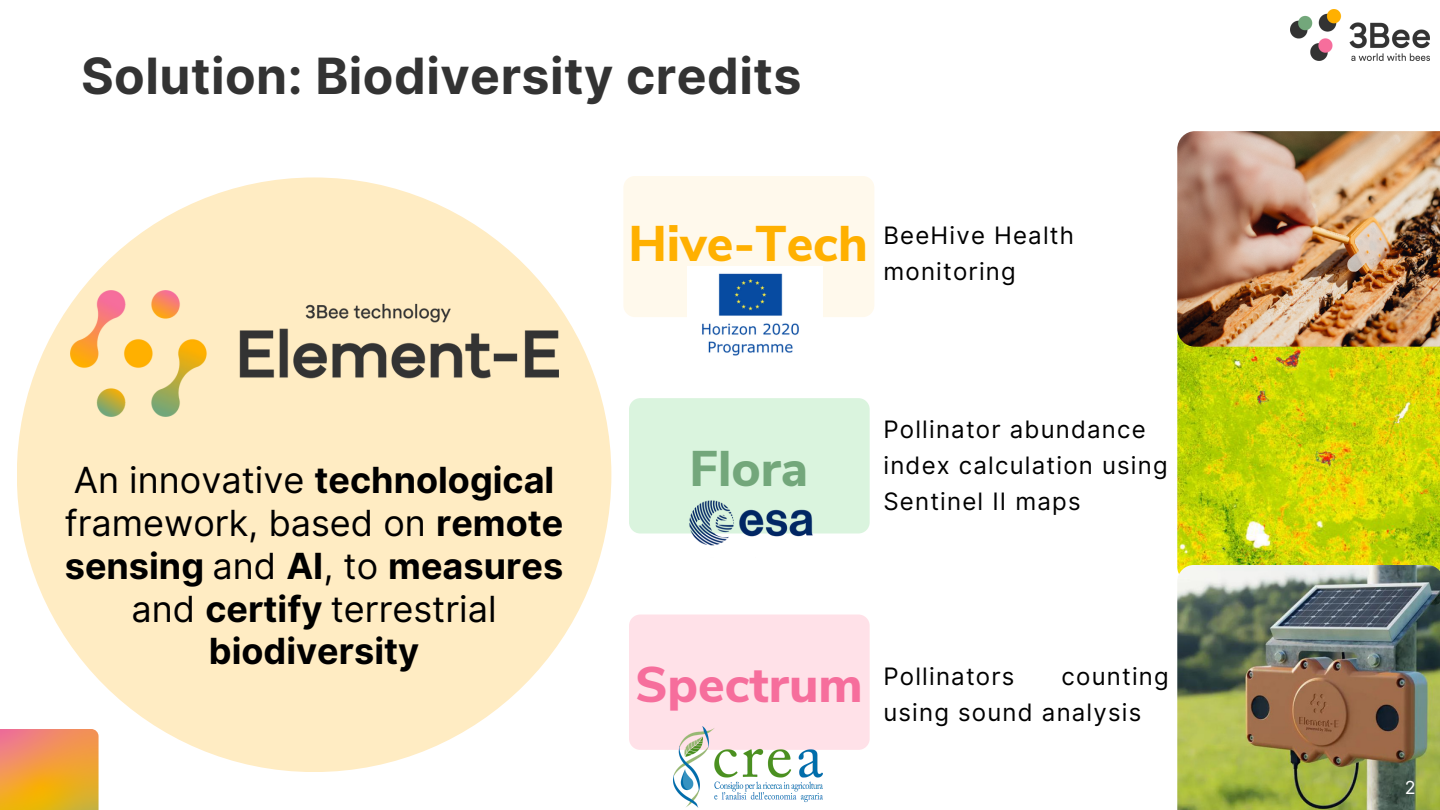
<style>
.page{position:relative;width:1440px;height:810px;background:#fff}
.page>*{position:absolute;margin:0;border:0;box-sizing:border-box;transform-origin:0 0}
.t1{font:700 50px "Inter";letter-spacing:.01em;color:#333}
.t2{font:800 50px "Nunito Sans";color:#ffb000}
.t3{font:800 50px "Nunito Sans";color:#f66e9c}
.t4{font:800 50px "Nunito Sans";color:#73a77b}
.t5{font:700 36px/42.8px "Inter";color:#000;text-align:center}
.t6{font:24px/36px "Inter";letter-spacing:.05em;color:#000}
.t7{font:18px "Inter";color:#fff}
.s1{font-weight:400}
</style>
<div class="page">
<img style="left:1290px;top:10px;width:139px;height:51px">
<div style="left:17px;top:177px;width:594px;height:595px;background:#ffecc3;border-radius:50%"></div>
<img style="left:1177px;top:320px;width:263px;height:263px;border-radius:16px">
<img style="left:1177px;top:131px;width:263px;height:216px">
<div style="left:623px;top:176px;width:251px;height:141px;background:#fff9ec;border-radius:12px"></div>
<div style="left:629px;top:398px;width:241px;height:136px;background:#daf4de;border-radius:11px"></div>
<div style="left:629px;top:615px;width:241px;height:135px;background:#ffe1e8;border-radius:11px"></div>
<img style="left:681px;top:500px;width:136px;height:46px">
<img style="left:674px;top:726px;width:148px;height:81px">
<img style="left:687px;top:267px;width:135px;height:89px">
<img style="left:1177px;top:565px;width:263px;height:245px">
<img style="left:70px;top:290px;width:488px;height:126px">
<img style="left:0;top:729px;width:99px;height:81px">
<h1 class="t1" style="left:81px;top:46px;width:722px">Solution: Biodiversity credits</h1>
<p class="t2" style="left:628px;top:210px;width:241px">Hive-Tech</p>
<p class="t6" style="left:883px;top:218px;width:192px">BeeHive Health monitoring</p>
<h1 class="t5" style="left:65px;top:459px;width:500px"><span class="s1">An innovative</span> technological <span class="s1">framework, based on</span> remote sensing <span class="s1">and</span> AI<span class="s1">, to</span> measures <span class="s1">and</span> certify <span class="s1">terrestrial </span>biodiversity</h1>
<h1 class="t4" style="left:690px;top:435px;width:120px">Flora</h1>
<p class="t6" style="left:883px;top:411px;width:286px">Pollinator abundance index calculation using<br>Sentinel II maps</p>
<p class="t3" style="left:635px;top:652px;width:229px">Spectrum</p>
<h1 class="t6" style="left:883px;top:658px;width:132px">Pollinators</h1>
<h1 class="t6" style="left:883px;top:658px;width:287px;text-indent:178px">counting using sound analysis</h1>
<p class="t7" style="left:1405px;top:777px;width:12px">2</p>
</div>
